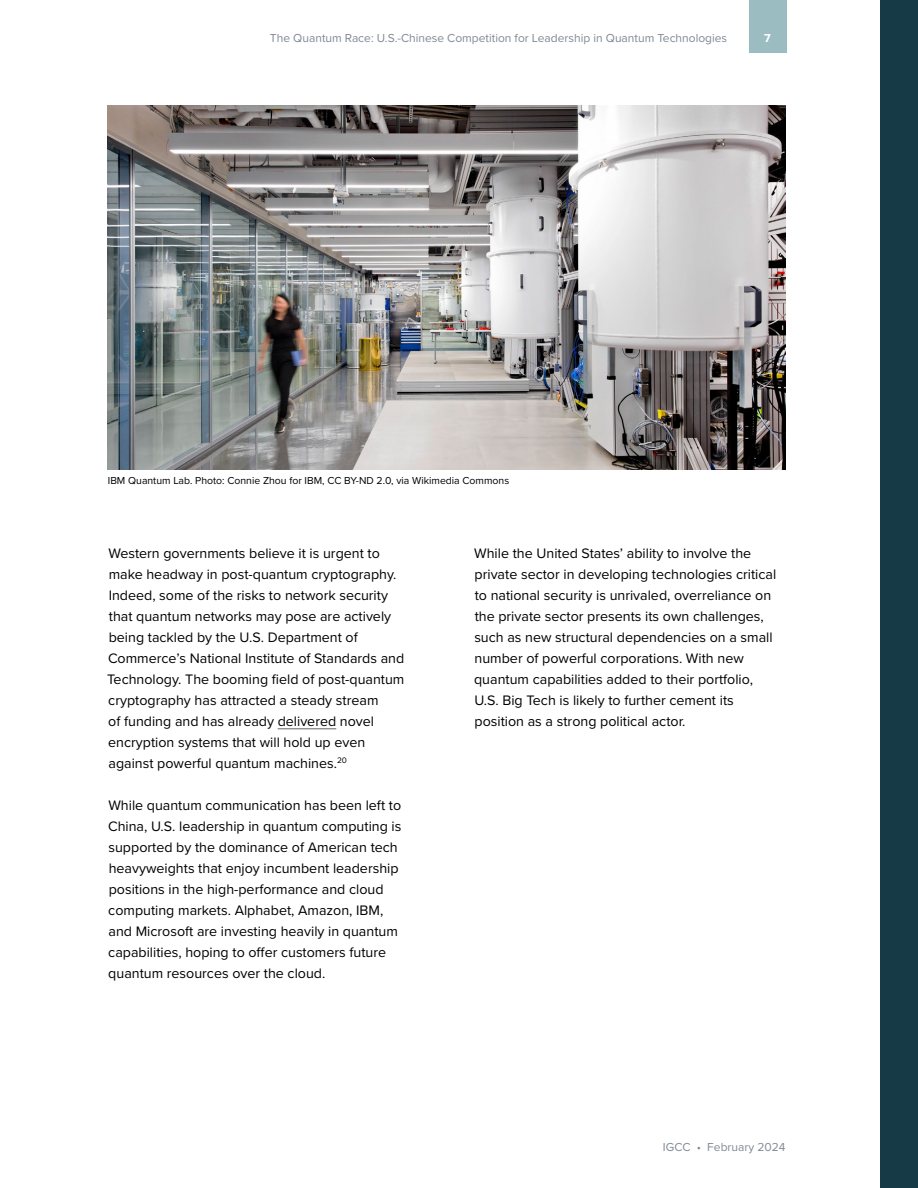
<style>
.page{position:relative;width:918px;height:1188px;background:#fff}
.page>*{position:absolute;margin:0;border:0;box-sizing:border-box;transform-origin:0 0}
.t1{font:14.25px/21px "Proxima Nova";color:#000}
.t2{font:12px "Proxima Nova";color:#808995}
.t3{font:700 12px "Proxima Nova";color:#fff}
.t4{font:10.5px "Proxima Nova";color:#000}
</style>
<div class="page">
<div style="left:749px;top:0;width:38px;height:53px;background:#9bbdc2"></div>
<div style="left:880px;top:0;width:38px;height:1188px;background:#163b47"></div>
<hr style="left:278px;top:728px;width:58px;height:1px;background:#646363">
<img style="left:108px;top:106px;width:678px;height:363px">
<p class="t2" style="left:270px;top:29px;width:459px">The Quantum Race: U.S.-Chinese Competition for Leadership in Quantum Technologies</p>
<p class="t3" style="left:764px;top:29px;width:8px">7</p>
<p class="t4" style="left:108px;top:473px;width:403px">IBM Quantum Lab. Photo: Connie Zhou for IBM, CC BY-ND 2.0, via Wikimedia Commons</p>
<p class="t1" style="left:107px;top:542px;width:299px">Western governments believe it is urgent to make headway in post-quantum cryptography.<br>Indeed, some of the risks to network security that quantum networks may pose are actively being tackled by the U.S. Department of Commerce’s National Institute of Standards and Technology. The booming field of post-quantum cryptography has attracted a steady stream<br>of funding and has already delivered novel encryption systems that will hold up even against powerful quantum machines.<sup>20</sup></p>
<p class="t1" style="left:108px;top:794px;width:295px">While quantum communication has been left to China, U.S. leadership in quantum computing is supported by the dominance of American tech heavyweights that enjoy incumbent leadership positions in the high-performance and cloud computing markets. Alphabet, Amazon, IBM, and Microsoft are investing heavily in quantum capabilities, hoping to offer customers future quantum resources over the cloud.</p>
<p class="t1" style="left:474px;top:542px;width:304px">While the United States’ ability to involve the private sector in developing technologies critical to national security is unrivaled, overreliance on the private sector presents its own challenges, such as new structural dependencies on a small number of powerful corporations. With new quantum capabilities added to their portfolio, U.S. Big Tech is likely to further cement its position as a strong political actor.</p>
<p class="t2" style="left:663px;top:1139px;width:124px">IGCC • February 2024</p>
</div>
